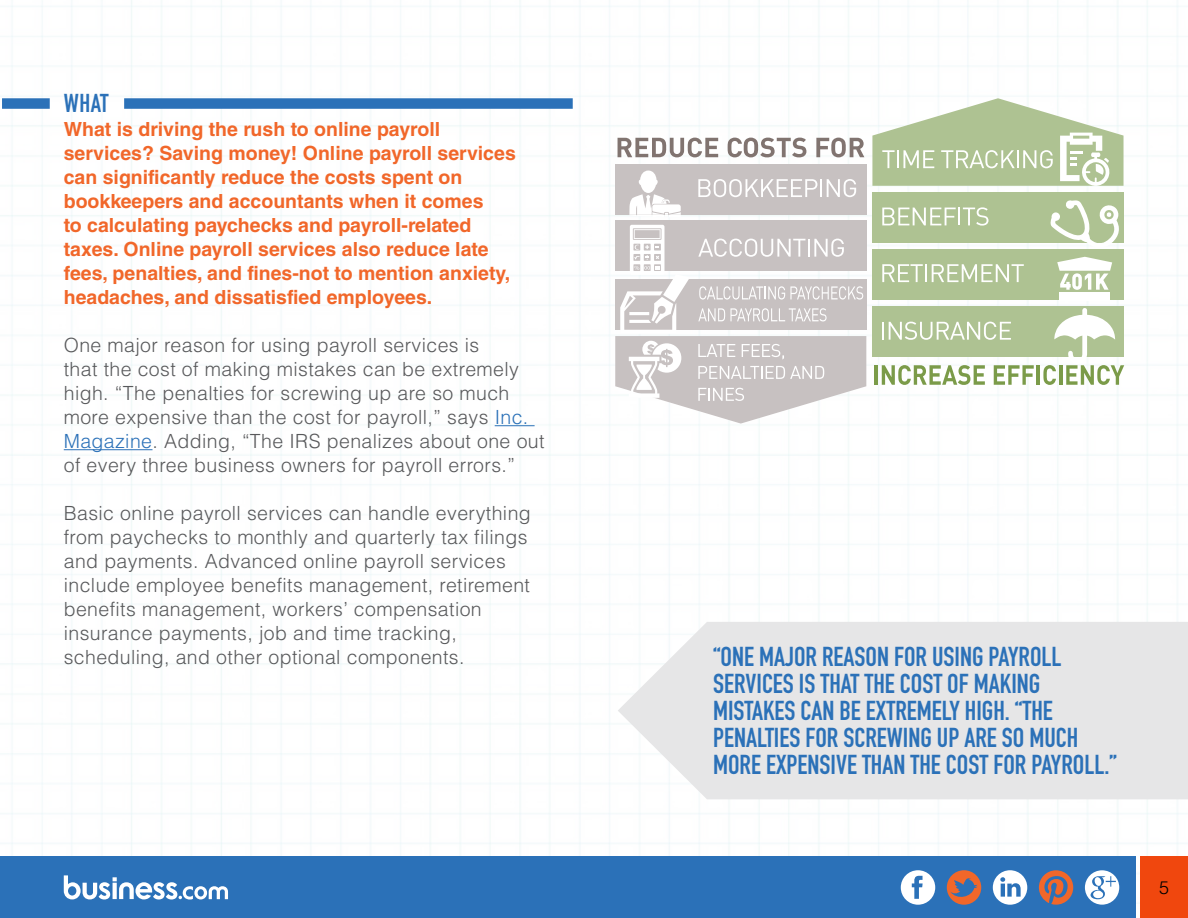
<style>
.page{position:relative;width:1188px;height:918px;background:#fff}
.page>*{position:absolute;margin:0;border:0;box-sizing:border-box;transform-origin:0 0}
.t1{font:27px/27px "DIN Engschrift Std";color:#2b71b8}
.t2{font:25.5px "DIN Engschrift Std";color:#2b71b8}
.t3{font:300 19.5px/24px "Helvetica LT Std";letter-spacing:.02em;color:#58595b}
.t4{font:700 19.5px/24px "Helvetica LT Std";color:#f1672a}
.t5{font:300 18px "Helvetica LT Std";color:#000}
.s1{color:#2b71b8}
</style>
<div class="page">
<img style="left:0;top:0;width:1188px;height:918px">
<div style="left:0;top:857px;width:1135px;height:61px;background:#2b71b8"></div>
<svg style="left:64px;top:875px;width:164px;height:25px"></svg>
<svg style="left:901px;top:870px;width:34px;height:35px"></svg>
<svg style="left:947px;top:870px;width:34px;height:35px"></svg>
<svg style="left:993px;top:870px;width:34px;height:35px"></svg>
<div style="left:1140px;top:857px;width:48px;height:61px;background:#f0470e"></div>
<svg style="left:1085px;top:870px;width:34px;height:35px"></svg>
<svg style="left:1039px;top:870px;width:34px;height:35px"></svg>
<hr style="left:495px;top:425px;width:40px;height:1px;background:#2b71b8">
<hr style="left:64px;top:449px;width:89px;height:1px;background:#2b71b8">
<svg style="left:618px;top:622px;width:570px;height:177px;background:#e7e7e8"></svg>
<div style="left:124px;top:98px;width:449px;height:11px;background:#2b71b8"></div>
<div style="left:2px;top:98px;width:48px;height:11px;background:#2b71b8"></div>
<div style="left:615px;top:164px;width:251px;height:50px;background:#c7c1c1"></div>
<div style="left:615px;top:221px;width:251px;height:50px;background:#c7c1c1"></div>
<div style="left:872px;top:307px;width:252px;height:50px;background:#aec292"></div>
<div style="left:872px;top:249px;width:252px;height:50px;background:#aec292"></div>
<div style="left:872px;top:193px;width:252px;height:50px;background:#aec292"></div>
<svg style="left:618px;top:138px;width:100px;height:19px"></svg>
<svg style="left:728px;top:138px;width:78px;height:19px"></svg>
<svg style="left:816px;top:138px;width:48px;height:19px"></svg>
<hr style="left:874px;top:365px;width:4px;height:20px;background:#7b9b49">
<svg style="left:882px;top:365px;width:103px;height:20px"></svg>
<svg style="left:994px;top:365px;width:40px;height:20px"></svg>
<hr style="left:1037px;top:365px;width:3px;height:20px;background:#7b9b49">
<svg style="left:882px;top:207px;width:107px;height:19px"></svg>
<svg style="left:882px;top:264px;width:142px;height:18px"></svg>
<svg style="left:882px;top:322px;width:129px;height:18px"></svg>
<svg style="left:698px;top:179px;width:158px;height:18px"></svg>
<svg style="left:1043px;top:308px;width:81px;height:77px"></svg>
<div style="left:1060px;top:293px;width:50px;height:8px;background:#fff"></div>
<svg style="left:1057px;top:257px;width:55px;height:33px"></svg>
<svg style="left:872px;top:98px;width:252px;height:88px"></svg>
<svg style="left:1050px;top:200px;width:69px;height:49px"></svg>
<svg style="left:629px;top:171px;width:52px;height:48px"></svg>
<svg style="left:615px;top:225px;width:251px;height:199px"></svg>
<h2 class="t2" style="left:64px;top:88px;width:46px">WHAT</h2>
<p class="t4" style="left:64px;top:117px;width:454px">What is driving the rush to online payroll services? Saving money! Online payroll services can significantly reduce the costs spent on bookkeepers and accountants when it comes<br>to calculating paychecks and payroll-related taxes. Online payroll services also reduce late fees, penalties, and fines-not to mention anxiety, headaches, and dissatisfied employees.</p>
<p class="t3" style="left:64px;top:333px;width:482px">One major reason for using payroll services is<br>that the cost of making mistakes can be extremely high. “The penalties for screwing up are so much more expensive than the cost for payroll,” says <span class="s1">Inc.<br>Magazine</span>. Adding, “The IRS penalizes about one out of every three business owners for payroll errors.”</p>
<p class="t3" style="left:64px;top:501px;width:469px">Basic online payroll services can handle everything from paychecks to monthly and quarterly tax filings and payments. Advanced online payroll services include employee benefits management, retirement benefits management, workers’ compensation insurance payments, job and time tracking, scheduling, and other optional components.</p>
<h1 class="t1" style="left:713px;top:643px;width:405px">“ONE MAJOR REASON FOR USING PAYROLL SERVICES IS THAT THE COST OF MAKING MISTAKES CAN BE EXTREMELY HIGH. “THE PENALTIES FOR SCREWING UP ARE SO MUCH MORE EXPENSIVE THAN THE COST FOR PAYROLL.”</h1>
<p class="t5" style="left:1159px;top:876px;width:12px">5</p>
</div>
